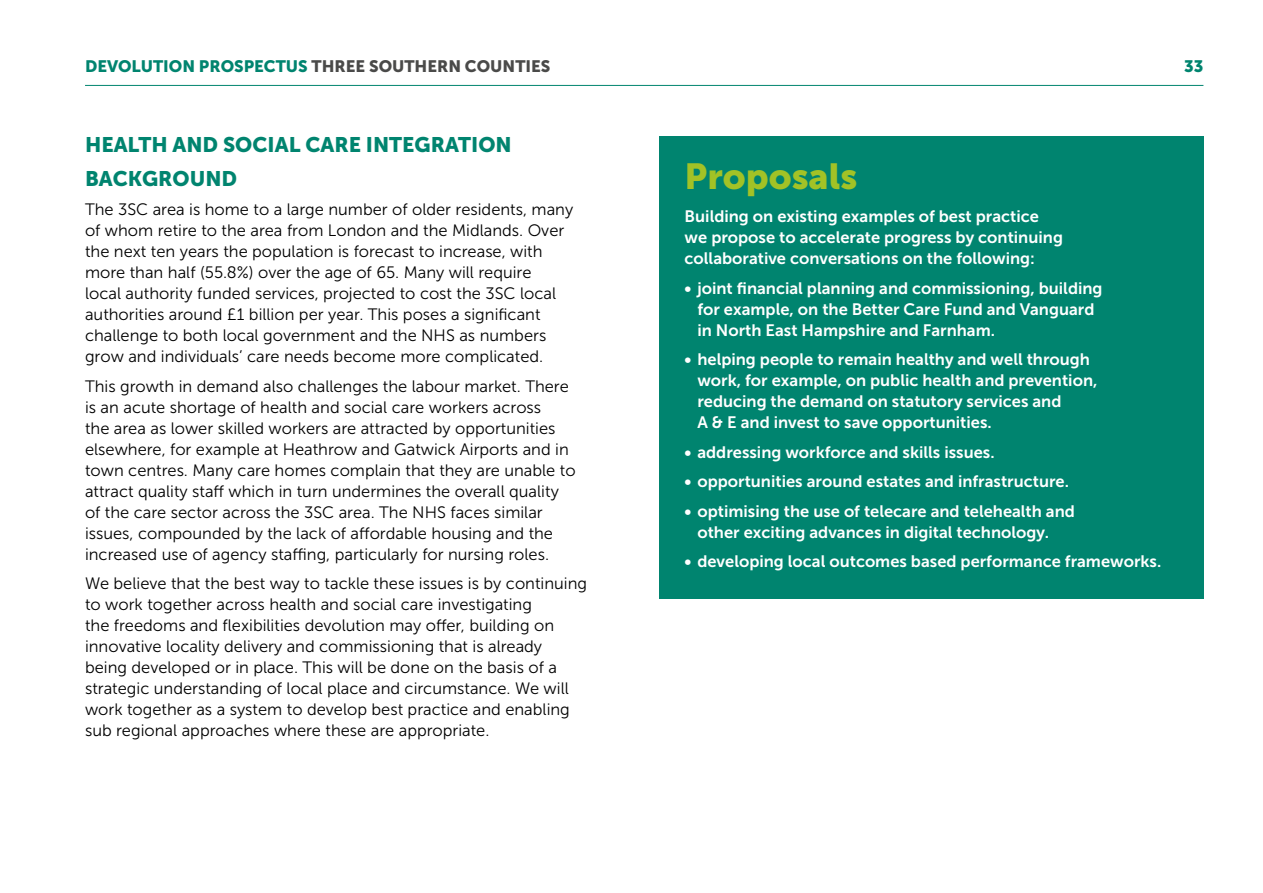
<style>
.page{position:relative;width:1263px;height:893px;background:#fff}
.page>*{position:absolute;margin:0;border:0;box-sizing:border-box;transform-origin:0 0}
.t1{font:36px "Museo Sans 900";color:#a2c226}
.t2{font:21px/34px "Museo Sans 900";color:#00846f}
.t3{font:16.5px/21px "Museo Sans 300";color:#000}
.t4{font:16.5px/21px "Museo Sans 700";color:#fff}
.t5{font:16.5px "Museo Sans 900";color:#4a4a49}
.t6{font:16.5px "Museo Sans 900";color:#00846f}
.s1{color:#00846f}
</style>
<div class="page">
<hr style="left:85px;top:85px;width:1118px;height:1px;background:#00846f">
<div style="left:659px;top:136px;width:544px;height:462px;background:#00846f"></div>
<p class="t5" style="left:85px;top:57px;width:467px"><span class="s1">DEVOLUTION PROSPECTUS</span> THREE SOUTHERN COUNTIES</p>
<p class="t6" style="left:1184px;top:57px;width:21px">33</p>
<p class="t2" style="left:85px;top:127px;width:428px">HEALTH AND SOCIAL CARE INTEGRATION<br>BACKGROUND</p>
<p class="t3" style="left:85px;top:199px;width:490px">The 3SC area is home to a large number of older residents, many of whom retire to the area from London and the Midlands. Over the next ten years the population is forecast to increase, with more than half (55.8%) over the age of 65. Many will require<br>local authority funded services, projected to cost the 3SC local authorities around £1 billion per year. This poses a significant challenge to both local government and the NHS as numbers grow and individuals’ care needs become more complicated.</p>
<p class="t3" style="left:85px;top:376px;width:492px">This growth in demand also challenges the labour market. There is an acute shortage of health and social care workers across<br>the area as lower skilled workers are attracted by opportunities elsewhere, for example at Heathrow and Gatwick Airports and in town centres. Many care homes complain that they are unable to attract quality staff which in turn undermines the overall quality of the care sector across the 3SC area. The NHS faces similar issues, compounded by the lack of affordable housing and the increased use of agency staffing, particularly for nursing roles.</p>
<p class="t3" style="left:85px;top:573px;width:504px">We believe that the best way to tackle these issues is by continuing to work together across health and social care investigating<br>the freedoms and flexibilities devolution may offer, building on innovative locality delivery and commissioning that is already being developed or in place. This will be done on the basis of a strategic understanding of local place and circumstance. We will work together as a system to develop best practice and enabling sub regional approaches where these are appropriate.</p>
<h1 class="t1" style="left:685px;top:156px;width:174px">Proposals</h1>
<p class="t4" style="left:685px;top:206px;width:380px">Building on existing examples of best practice we propose to accelerate progress by continuing collaborative conversations on the following:</p>
<p class="t4" style="left:697px;top:278px;width:407px;text-indent:-13px">• joint financial planning and commissioning, building for example, on the Better Care Fund and Vanguard in North East Hampshire and Farnham.</p>
<p class="t4" style="left:697px;top:349px;width:402px;text-indent:-13px">• helping people to remain healthy and well through work, for example, on public health and prevention, reducing the demand on statutory services and<br>A &amp; E and invest to save opportunities.</p>
<p class="t4" style="left:685px;top:442px;width:311px">• addressing workforce and skills issues.</p>
<p class="t4" style="left:685px;top:471px;width:386px">• opportunities around estates and infrastructure.</p>
<p class="t4" style="left:697px;top:501px;width:379px;text-indent:-13px">• optimising the use of telecare and telehealth and other exciting advances in digital technology.</p>
<p class="t4" style="left:685px;top:551px;width:478px">• developing local outcomes based performance frameworks.</p>
</div>
